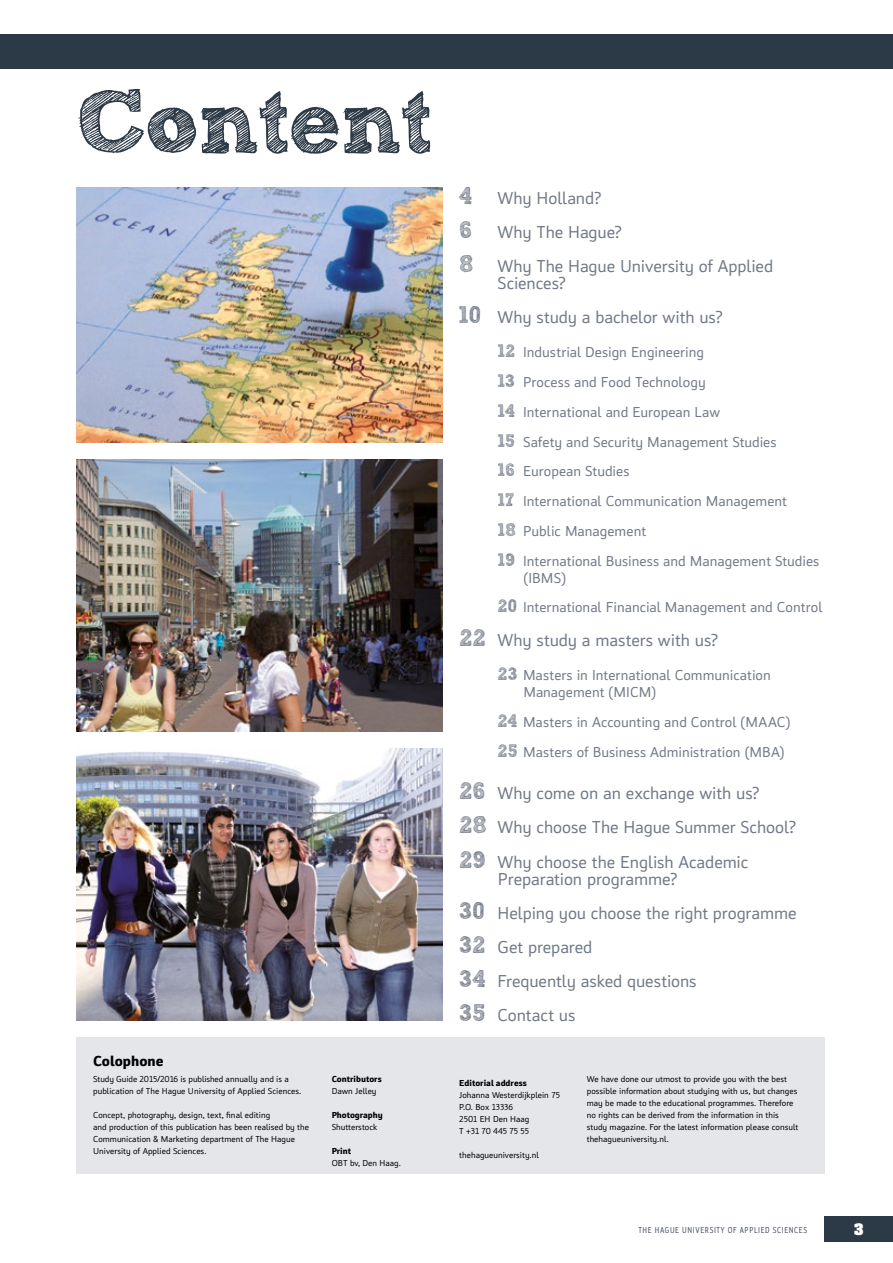
<style>
.page{position:relative;width:893px;height:1263px;background:#fff}
.page>*{position:absolute;margin:0;border:0;box-sizing:border-box;transform-origin:0 0}
.t1{font:700 90px "Sketch Block";letter-spacing:-.025em;color:#2c3946}
.t2{font:18px/34px "Insider";letter-spacing:-.005em;color:#727a87}
.t3{font:15px/29.7px "Insider";color:#727a87}
.t4{font:700 15px "Insider";color:#000}
.t5{font:700 13.5px "Aachen Std";color:#fff}
.t6{font:9px/12px "Insider";color:#000}
.t7{font:700 9px "Insider";color:#000}
.t8{font:9px "Insider C Regular";letter-spacing:.075em;color:#4e5865}
.s1{font-family:"Sketch Block";font-weight:700;font-size:24px}
.s2{font-family:"Sketch Block";font-weight:700;font-size:18px}
</style>
<div class="page">
<div style="left:77px;top:1037px;width:748px;height:137px;background:#e4e6ea"></div>
<img style="left:77px;top:187px;width:365px;height:255px">
<img style="left:77px;top:459px;width:365px;height:272px">
<img style="left:77px;top:748px;width:365px;height:272px">
<div style="left:0;top:34px;width:893px;height:34px;background:#2c3946"></div>
<div style="left:825px;top:1216px;width:68px;height:26px;background:#2c3946"></div>
<h1 class="t1" style="left:76px;top:67px;width:359px">Content</h1>
<h3 class="t4" style="left:93px;top:1051px;width:72px">Colophone</h3>
<p class="t6" style="left:93px;top:1073px;width:210px">Study Guide 2015/2016 is published annually and is a publication of The Hague University of Applied Sciences.</p>
<p class="t6" style="left:93px;top:1109px;width:217px">Concept, photography, design, text, final editing<br>and production of this publication has been realised by the Communication &amp; Marketing department of The Hague University of Applied Sciences.</p>
<p class="t7" style="left:332px;top:1073px;width:52px">Contributors</p>
<p class="t6" style="left:332px;top:1085px;width:46px">Dawn Jelley</p>
<p class="t7" style="left:332px;top:1109px;width:53px">Photography</p>
<p class="t6" style="left:332px;top:1121px;width:47px">Shutterstock</p>
<p class="t7" style="left:332px;top:1145px;width:21px">Print</p>
<p class="t6" style="left:332px;top:1157px;width:71px">OBT bv, Den Haag.</p>
<h2 class="t2" style="left:459px;top:181px;width:316px"><span class="s1">4</span> Why Holland?<br><span class="s1">6</span> Why The Hague?<br><span class="s1">8</span> Why The Hague University of Applied</h2>
<h2 class="t2" style="left:458px;top:266px;width:266px;text-indent:39px">Sciences?<br><span class="s1">10</span> Why study a bachelor with us?</h2>
<p class="t3" style="left:497px;top:337px;width:323px"><span class="s2">12</span> Industrial Design Engineering<br><span class="s2">13</span> Process and Food Technology<br><span class="s2">14</span> International and European Law<br><span class="s2">15</span> Safety and Security Management Studies<br><span class="s2">16</span> European Studies<br><span class="s2">17</span> International Communication Management<br><span class="s2">18</span> Public Management<br><span class="s2">19</span> International Business and Management Studies</p>
<h3 class="t3" style="left:497px;top:563px;width:326px;text-indent:26px">(IBMS)<br><span class="s2">20</span> International Financial Management and Control</h3>
<h2 class="t2" style="left:459px;top:623px;width:261px"><span class="s1">22</span> Why study a masters with us?</h2>
<h3 class="t3" style="left:523px;top:667px;width:249px;line-height:17px;text-indent:-26px"><span class="s2">23</span> Masters in International Communication<br>Management (MICM)</h3>
<h3 class="t3" style="left:497px;top:707px;width:295px"><span class="s2">24</span> Masters in Accounting and Control (MAAC)<br><span class="s2">25</span> Masters of Business Administration (MBA)</h3>
<h2 class="t2" style="left:459px;top:776px;width:339px"><span class="s1">26</span> Why come on an exchange with us?<br><span class="s1">28</span> Why choose The Hague Summer School?<br><span class="s1">29</span> Why choose the English Academic</h2>
<h2 class="t2" style="left:459px;top:861px;width:339px;text-indent:38px">Preparation programme?<br><span class="s1">30</span> Helping you choose the right programme<br><span class="s1">32</span> Get prepared<br><span class="s1">34</span> Frequently asked questions<br><span class="s1">35</span> Contact us</h2>
<p class="t7" style="left:459px;top:1077px;width:69px">Editorial address</p>
<p class="t6" style="left:459px;top:1088px;width:102px">Johanna Westerdijkplein 75<br>P.O. Box 13336<br>2501 EH Den Haag<br>T +31 70 445 75 55</p>
<p class="t6" style="left:459px;top:1148px;width:81px">thehagueuniversity.nl</p>
<p class="t6" style="left:587px;top:1073px;width:213px">We have done our utmost to provide you with the best possible information about studying with us, but changes may be made to the educational programmes. Therefore no rights can be derived from the information in this study magazine. For the latest information please consult thehagueuniversity.nl.</p>
<p class="t8" style="left:638px;top:1224px;width:170px">THE HAGUE UNIVERSITY OF APPLIED SCIENCES</p>
<h3 class="t5" style="left:854px;top:1219px;width:11px">3</h3>
</div>
